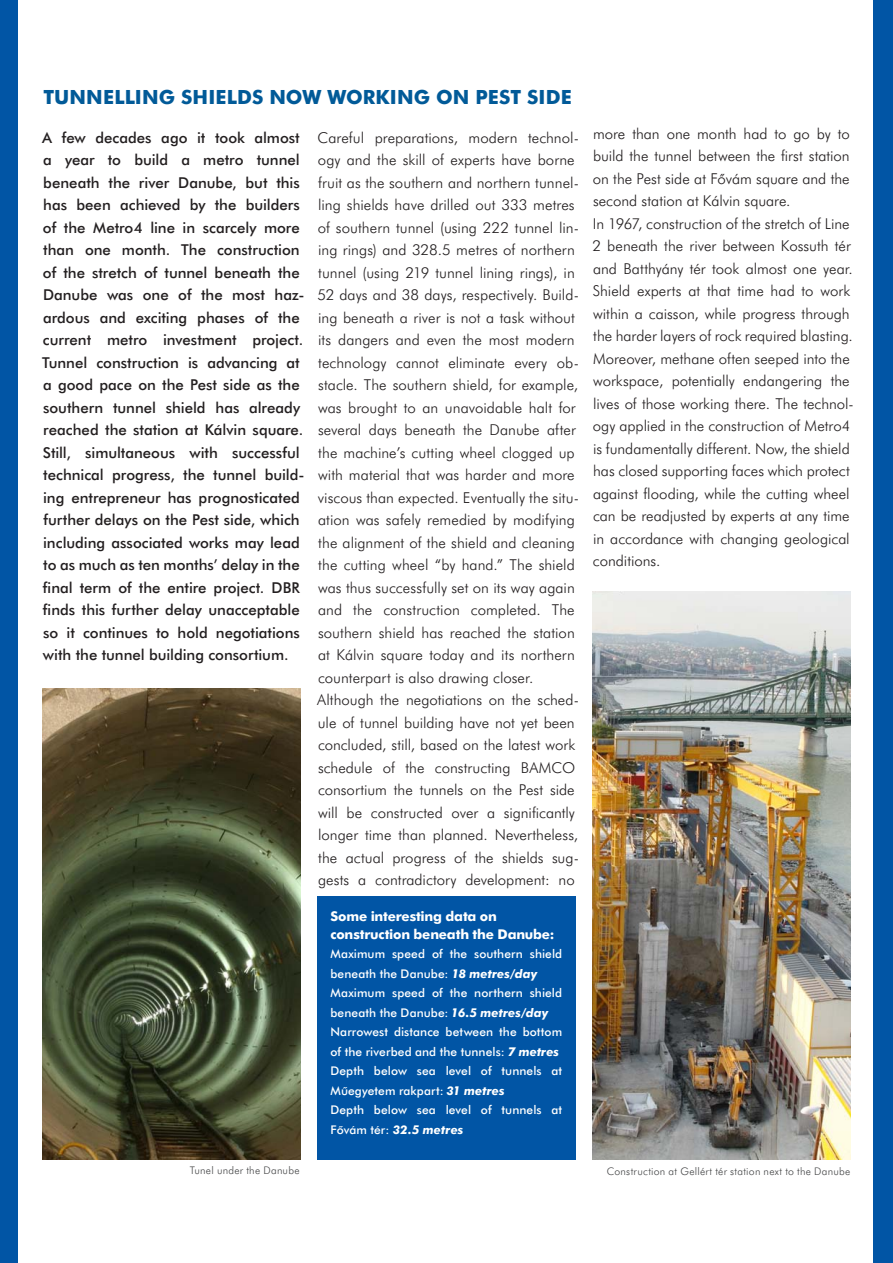
<style>
.page{position:relative;width:893px;height:1263px;background:#fff}
.page>*{position:absolute;margin:0;border:0;box-sizing:border-box;transform-origin:0 0}
.címek{font:19.5px "Futura HU Bold";letter-spacing:.005em;color:#015a98}
.kenyer{font:300 15px/22.5px "Futura CE";color:#231f20}
.healine{font:300 15px/22.5px "Futura CE";letter-spacing:.005em;color:#231f20}
.healine-2{font:500 15px/22.5px "Futura CE";color:#231f20}
.kenyer-2{font:500 13.5px/18px "Futura CE";letter-spacing:-.015em;color:#fff}
.kenyer-3{font:500 12px/19.5px "Futura CE";letter-spacing:.005em;color:#fff}
.kepalairas{font:300 10.5px "Futura CE";letter-spacing:.025em;color:#464748}
.s1{font-family:"Futura HU Bold";font-weight:400;font-style:italic}
</style>
<div class="page">
<div style="left:0;top:0;width:18px;height:1263px;background:#0155a5"></div>
<div style="left:873px;top:0;width:20px;height:1263px;background:#0155a5"></div>
<img style="left:592px;top:591px;width:258px;height:568px">
<img style="left:43px;top:689px;width:257px;height:471px">
<div style="left:317px;top:896px;width:258px;height:263px;background:#0155a5"></div>
<p class="címek" style="left:43px;top:85px;width:530px">TUNNELLING SHIELDS NOW WORKING ON PEST SIDE</p>
<p class="healine-2" style="left:42px;top:126px;width:264px">A few decades ago it took almost a year to build a metro tunnel beneath the river Danube, but this has been achieved by the builders of the Metro4 line in scarcely more than one month. The construction of the stretch of tunnel beneath the Danube was one of the most haz&shy;ardous and exciting phases of the current metro investment project.<br>Tunnel construction is advancing at a good pace on the Pest side as the southern tunnel shield has already reached the station at Kálvin square.<br>Still, simultaneous with successful technical progress, the tunnel build&shy;ing entrepreneur has prognosticated further delays on the Pest side, which including associated works may lead to as much as ten months’ delay in the final term of the entire project. DBR finds this further delay unacceptable so it continues to hold negotiations with the tunnel building consortium.</p>
<p class="healine" style="left:317px;top:126px;width:263px">Careful preparations, modern technol&shy;ogy and the skill of experts have borne fruit as the southern and northern tunnel&shy;ling shields have drilled out 333 metres of southern tunnel (using 222 tunnel lin&shy;ing rings) and 328.5 metres of northern tunnel (using 219 tunnel lining rings), in 52 days and 38 days, respectively. Build&shy;ing beneath a river is not a task without its dangers and even the most modern technology cannot eliminate every ob&shy;stacle. The southern shield, for example, was brought to an unavoidable halt for several days beneath the Danube after the machine’s cutting wheel clogged up with material that was harder and more viscous than expected. Eventually the situ&shy;ation was safely remedied by modifying the alignment of the shield and cleaning the cutting wheel “by hand.” The shield was thus successfully set on its way again and the construction completed. The southern shield has reached the station at Kálvin square today and its northern counterpart is also drawing closer.</p>
<p class="kenyer" style="left:317px;top:688px;width:263px">Although the negotiations on the sched&shy;ule of tunnel building have not yet been concluded, still, based on the latest work schedule of the constructing BAMCO consortium the tunnels on the Pest side will be constructed over a significantly longer time than planned. Nevertheless, the actual progress of the shields sug&shy;gests a contradictory development: no</p>
<p class="kenyer-2" style="left:330px;top:907px;width:225px">Some interesting data on construction beneath the Danube:</p>
<p class="kenyer-3" style="left:330px;top:944px;width:233px">Maximum speed of the southern shield beneath the Danube: <span class="s1">18 metres/day</span></p>
<p class="kenyer-3" style="left:330px;top:983px;width:233px">Maximum speed of the northern shield beneath the Danube: <span class="s1">16.5 metres/day</span></p>
<p class="kenyer-3" style="left:330px;top:1022px;width:233px">Narrowest distance between the bottom of the riverbed and the tunnels: <span class="s1">7 metres</span></p>
<p class="kenyer-3" style="left:330px;top:1061px;width:233px">Depth below sea level of tunnels at<br>Mûegyetem rakpart: <span class="s1">31 metres</span></p>
<p class="kenyer-3" style="left:330px;top:1100px;width:233px">Depth below sea level of tunnels at<br>Fôvám tér: <span class="s1">32.5 metres</span></p>
<p class="kenyer" style="left:593px;top:122px;width:258px;text-align:justify">more than one month had to go by to build the tunnel between the first station on the Pest side at Fővám square and the second station at Kálvin square.</p>
<p class="kenyer" style="left:592px;top:212px;width:263px">In 1967, construction of the stretch of Line 2 beneath the river between Kossuth tér and Batthyány tér took almost one year.<br>Shield experts at that time had to work within a caisson, while progress through the harder layers of rock required blasting.<br>Moreover, methane often seeped into the workspace, potentially endangering the lives of those working there. The technol&shy;ogy applied in the construction of Metro4 is fundamentally different. Now, the shield has closed supporting faces which protect against flooding, while the cutting wheel can be readjusted by experts at any time in accordance with changing geological conditions.</p>
<p class="kepalairas" style="left:190px;top:1164px;width:111px">Tunel under the Danube</p>
<p class="kepalairas" style="left:607px;top:1165px;width:245px">Construction at Gellért tér station next to the Danube</p>
</div>
